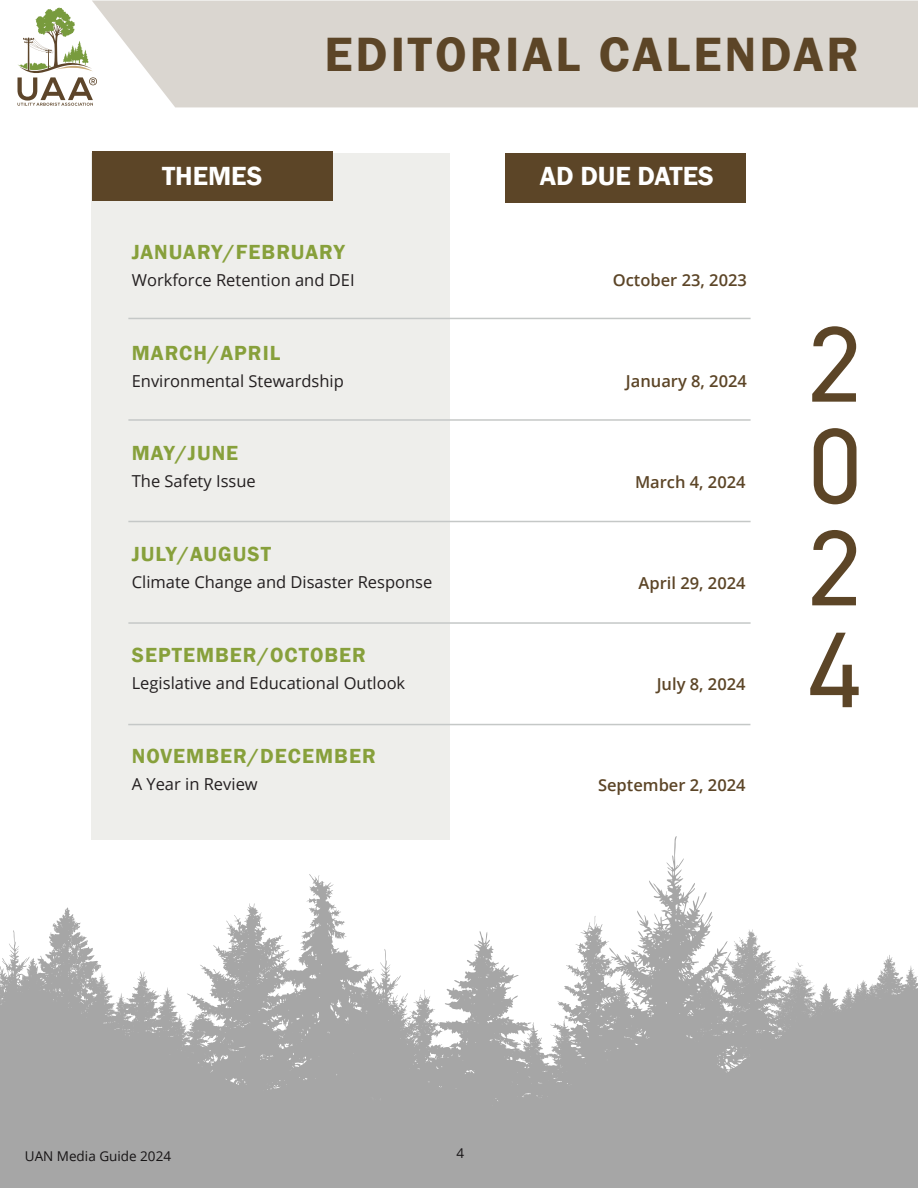
<style>
.page{position:relative;width:918px;height:1188px;background:#fff}
.page>*{position:absolute;margin:0;border:0;box-sizing:border-box;transform-origin:0 0}
.t1{font:108px/101.9px "DIN2014";color:#5c4527;text-align:justify}
.t2{font:600 49.5px "Franklin Gothic";letter-spacing:.06em;color:#5c4527}
.t3{font:600 27px "Franklin Gothic";color:#fff}
.t4{font:600 21px "Franklin Gothic";letter-spacing:.05em;color:#87a03b}
.t5{font:16.5px "Open Sans";color:#231f20}
.t6{font:600 16.5px "Open Sans";color:#5c4527}
.t7{font:13.5px "Open Sans";color:#231f20}
</style>
<div class="page">
<div style="left:92px;top:1px;width:826px;height:106px;background:#dad6d0"></div>
<svg style="left:0;top:829px;width:918px;height:359px;fill:#a6a6a6"></svg>
<div style="left:92px;top:154px;width:358px;height:686px;background:#eeeeeb"></div>
<div style="left:92px;top:151px;width:241px;height:50px;background:#5c4527"></div>
<div style="left:505px;top:153px;width:241px;height:50px;background:#5c4527"></div>
<hr style="left:128px;top:318px;width:623px;height:1px;background:#c5c8c7">
<hr style="left:128px;top:419px;width:623px;height:2px;background:#c5c8c7">
<hr style="left:128px;top:521px;width:623px;height:1px;background:#c5c8c7">
<hr style="left:128px;top:622px;width:623px;height:2px;background:#c5c8c7">
<hr style="left:128px;top:724px;width:622px;height:1px;background:#c5c8c7">
<svg style="left:18px;top:7px;width:79px;height:99px"></svg>
<p class="t2" style="left:324px;top:24px;width:536px">EDITORIAL CALENDAR</p>
<p class="t3" style="left:162px;top:160px;width:102px">THEMES</p>
<p class="t3" style="left:540px;top:160px;width:176px">AD DUE DATES</p>
<p class="t4" style="left:132px;top:239px;width:214px">JANUARY/FEBRUARY</p>
<p class="t5" style="left:132px;top:269px;width:224px">Workforce Retention and DEI</p>
<p class="t4" style="left:132px;top:340px;width:150px">MARCH/APRIL</p>
<p class="t5" style="left:132px;top:369px;width:214px">Environmental Stewardship</p>
<p class="t4" style="left:132px;top:441px;width:108px">MAY/JUNE</p>
<p class="t5" style="left:132px;top:470px;width:126px">The Safety Issue</p>
<p class="t4" style="left:132px;top:541px;width:141px">JULY/AUGUST</p>
<p class="t5" style="left:132px;top:571px;width:302px">Climate Change and Disaster Response</p>
<p class="t4" style="left:132px;top:642px;width:236px">SEPTEMBER/OCTOBER</p>
<p class="t5" style="left:132px;top:672px;width:275px">Legislative and Educational Outlook</p>
<p class="t4" style="left:132px;top:743px;width:246px">NOVEMBER/DECEMBER</p>
<p class="t5" style="left:132px;top:773px;width:128px">A Year in Review</p>
<p class="t6" style="left:613px;top:269px;width:136px">October 23, 2023</p>
<p class="t6" style="left:626px;top:370px;width:123px">January 8, 2024</p>
<p class="t6" style="left:635px;top:471px;width:112px">March 4, 2024</p>
<p class="t6" style="left:639px;top:572px;width:109px">April 29, 2024</p>
<p class="t6" style="left:657px;top:673px;width:90px">July 8, 2024</p>
<p class="t6" style="left:598px;top:774px;width:149px">September 2, 2024</p>
<h1 class="t1" style="left:808px;top:312px;width:55px">2<br>0<br>2<br>4</h1>
<p class="t7" style="left:25px;top:1147px;width:148px">UAN Media Guide 2024</p>
<p class="t7" style="left:456px;top:1144px;width:9px">4</p>
</div>
